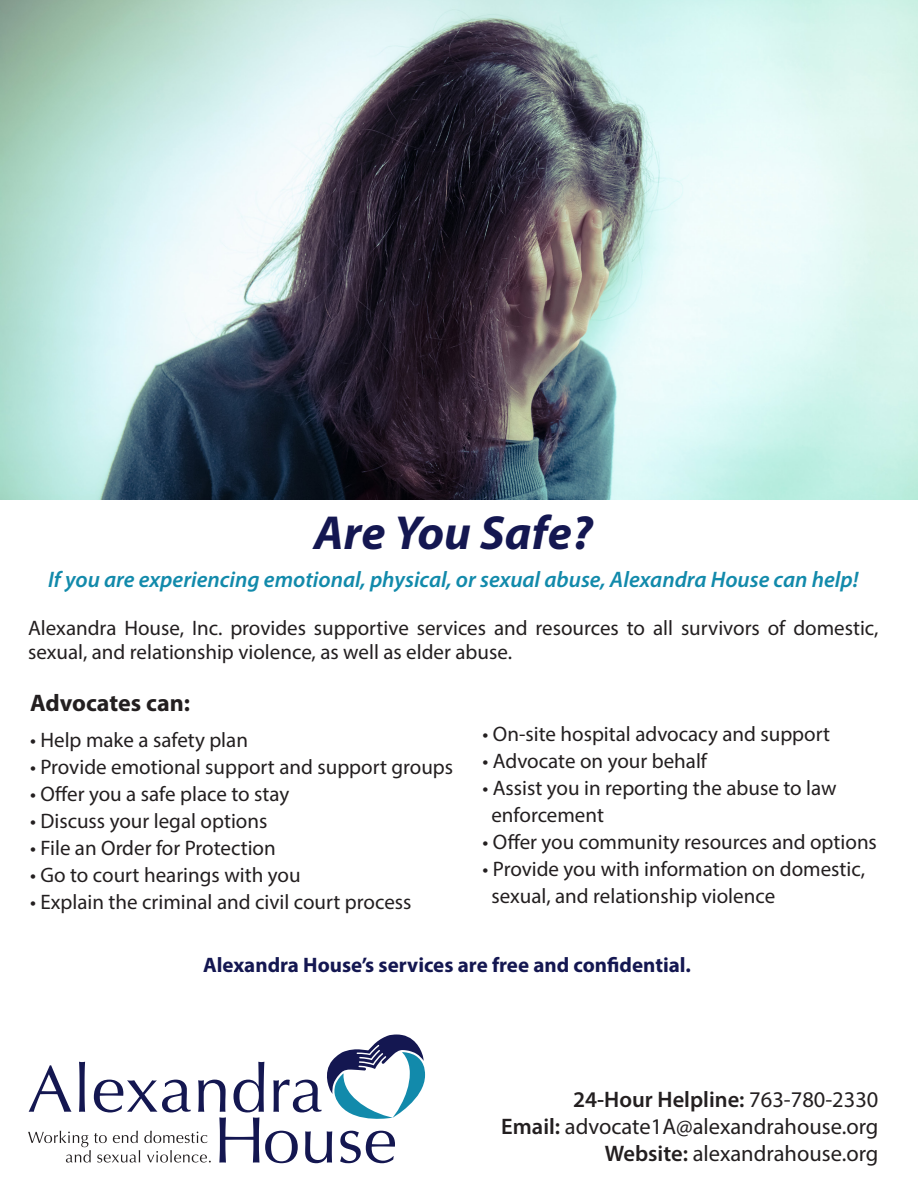
<style>
.page{position:relative;width:918px;height:1188px;background:#fff}
.page>*{position:absolute;margin:0;border:0;box-sizing:border-box;transform-origin:0 0}
.t1{font:italic 700 48px "Myriad Pro";color:#141751}
.t2{font:700 24px "Myriad Pro";color:#231f20}
.t3{font:italic 600 22.5px "Myriad Pro";color:#128aab}
.t4{font:22.5px "Myriad Pro";color:#231f20}
.t5{font:600 22.5px "Myriad Pro";color:#231f20}
.t6{font:21px/24px "Myriad Pro";color:#231f20}
.t7{font:700 21px "Myriad Pro";color:#141751}
.s1{font-weight:400}
.s2{font-weight:600}
</style>
<div class="page">
<svg style="left:28px;top:1035px;width:397px;height:128px"></svg>
<img style="left:1px;top:0;width:917px;height:500px">
<p class="t1" style="left:314px;top:502px;width:281px">Are You Safe?</p>
<p class="t3" style="left:48px;top:565px;width:812px">If you are experiencing emotional, physical, or sexual abuse, Alexandra House can help!</p>
<p class="t6" style="left:28px;top:615px;width:852px">Alexandra House, Inc. provides supportive services and resources to all survivors of domestic, sexual, and relationship violence, as well as elder abuse.</p>
<p class="t2" style="left:30px;top:687px;width:161px">Advocates can:</p>
<p class="t6" style="left:30px;top:728px;width:219px">• Help make a safety plan</p>
<p class="t6" style="left:30px;top:755px;width:425px">• Provide emotional support and support groups</p>
<p class="t6" style="left:30px;top:782px;width:261px">• Offer you a safe place to stay</p>
<p class="t6" style="left:30px;top:809px;width:239px">• Discuss your legal options</p>
<p class="t6" style="left:30px;top:836px;width:247px">• File an Order for Protection</p>
<p class="t6" style="left:30px;top:863px;width:272px">• Go to court hearings with you</p>
<p class="t6" style="left:30px;top:890px;width:383px">• Explain the criminal and civil court process</p>
<p class="t6" style="left:483px;top:722px;width:349px">• On-site hospital advocacy and support</p>
<p class="t6" style="left:483px;top:749px;width:226px">• Advocate on your behalf</p>
<p class="t6" style="left:483px;top:776px;width:356px">• Assist you in reporting the abuse to law</p>
<p class="t6" style="left:491px;top:803px;width:114px">enforcement</p>
<p class="t6" style="left:483px;top:830px;width:396px">• Offer you community resources and options</p>
<p class="t6" style="left:483px;top:857px;width:384px">• Provide you with information on domestic,</p>
<p class="t6" style="left:491px;top:884px;width:285px">sexual, and relationship violence</p>
<p class="t7" style="left:203px;top:951px;width:489px">Alexandra House’s services are free and confidential.</p>
<p class="t5" style="left:573px;top:1085px;width:307px">24-Hour Helpline: <span class="s1">763-780-2330</span></p>
<p class="t4" style="left:501px;top:1113px;width:379px"><span class="s2">Email:</span> advocate1A@alexandrahouse.org</p>
<p class="t4" style="left:605px;top:1140px;width:275px"><span class="s2">Website:</span> alexandrahouse.org</p>
</div>
